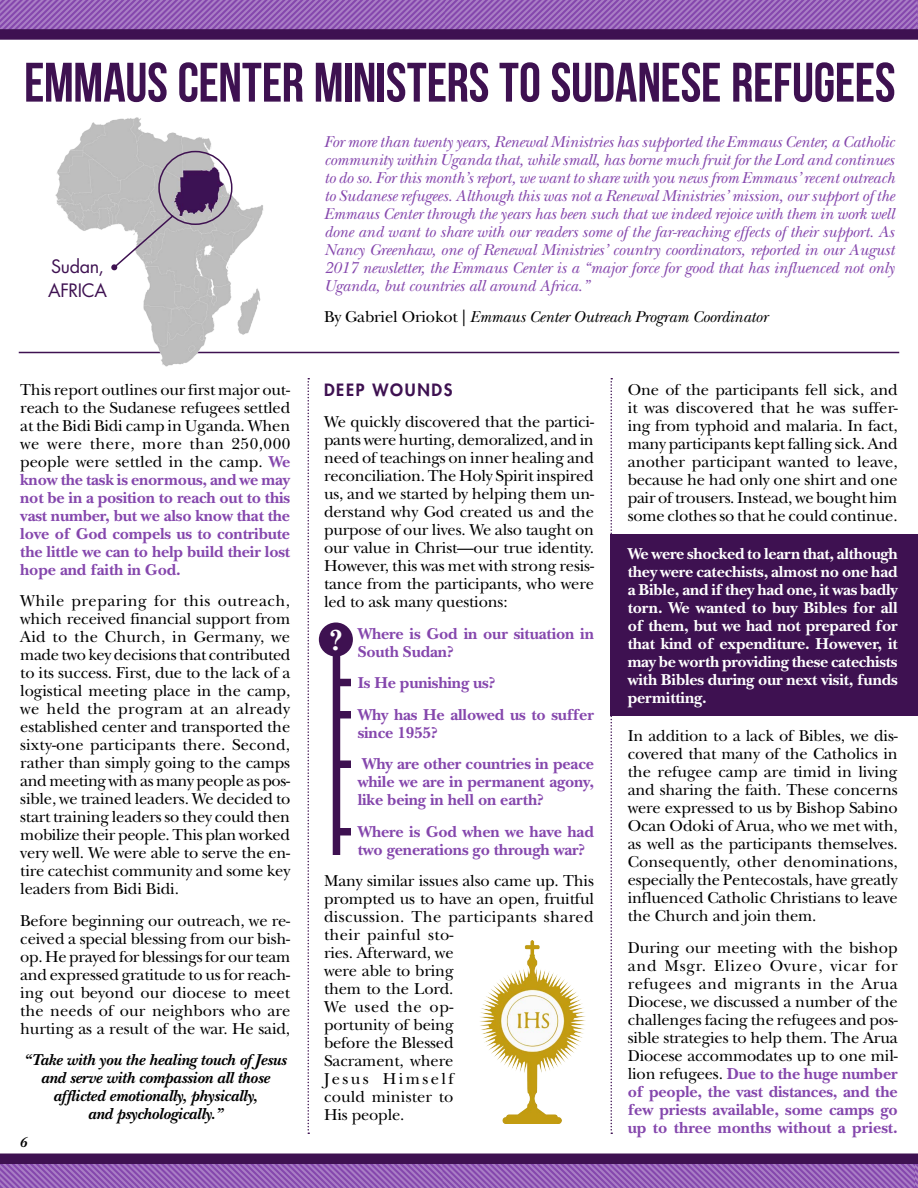
<style>
.page{position:relative;width:918px;height:1188px;background:#fff}
.page>*{position:absolute;margin:0;border:0;box-sizing:border-box;transform-origin:0 0}
.t1{font:700 55.5px "Bebas Neue";letter-spacing:-.01em;color:#3e1151}
.t2{font:700 27.75px "Century Schoolbook";color:#fff}
.t3{font:18px/24px "Futura";letter-spacing:-.02em;color:#3e1151}
.t4{font:16.5px/18px "New Baskerville";letter-spacing:-.01em;color:#000;text-align:justify}
.t5{font:italic 16.5px/18px "New Baskerville";letter-spacing:-.01em;color:#8547ad;text-align:justify}
.t6{font:700 16.5px/18px "New Baskerville";letter-spacing:-.01em;color:#8547ad}
.t7{font:700 16.5px/18px "New Baskerville";letter-spacing:-.01em;color:#fff;text-align:justify}
.t8{font:italic 700 16.5px/18px "New Baskerville";letter-spacing:-.01em;color:#000;text-align:center}
.t9{font:italic 16.5px "New Baskerville";letter-spacing:-.01em;color:#000}
.t10{font:800 16.5px "Futura";letter-spacing:.1em;color:#3e1151}
.t11{font:italic 700 15px "New Baskerville";color:#000}
.s1{font-style:normal}
.s2{font-weight:400;color:#000}
.s3{font-weight:700;color:#8547ad}
</style>
<div class="page">
<div style="left:610px;top:534px;width:308px;height:182px;background:#3e1151"></div>
<svg style="left:0;top:1164px;width:918px;height:24px;background:#9662b8"></svg>
<div style="left:0;top:1154px;width:918px;height:10px;background:#3e1151"></div>
<svg style="left:0;top:0;width:918px;height:29px;background:#9662b8"></svg>
<div style="left:0;top:29px;width:918px;height:11px;background:#3e1151"></div>
<div style="left:333px;top:639px;width:7px;height:216px;background:#3e1151"></div>
<div style="left:319px;top:623px;width:34px;height:34px;background:#3e1151;border-radius:50%"></div>
<div style="left:338px;top:679px;width:13px;height:7px;background:#3e1151"></div>
<div style="left:338px;top:711px;width:13px;height:7px;background:#3e1151"></div>
<div style="left:338px;top:760px;width:13px;height:8px;background:#3e1151"></div>
<div style="left:338px;top:828px;width:13px;height:7px;background:#3e1151"></div>
<svg style="left:308px;top:378px;width:1px;height:756px"></svg>
<svg style="left:610px;top:378px;width:2px;height:756px"></svg>
<img style="left:480px;top:940px;width:106px;height:184px">
<hr style="left:19px;top:352px;width:880px;height:1px;background:#3e1151">
<img style="left:18px;top:117px;width:258px;height:250px">
<div style="left:158px;top:151px;width:75px;height:74px;border:2px solid #3e1151;border-radius:50%"></div>
<svg style="left:111px;top:213px;width:64px;height:58px"></svg>
<h1 class="t1" style="left:24px;top:52px;width:873px">EMMAUS CENTER MINISTERS TO SUDANESE REFUGEES</h1>
<p class="t5" style="left:324px;top:133px;width:572px">For more than twenty years, Renewal Ministries has supported the Emmaus Center, a Catholic community within Uganda that, while small, has borne much fruit for the Lord and continues to do so. For this month’s report, we want to share with you news from Emmaus’ recent outreach to Sudanese refugees. Although this was not a Renewal Ministries’ mission, our support of the Emmaus Center through the years has been such that we indeed rejoice with them in work well done and want to share with our readers some of the far-reaching effects of their support. As Nancy Greenhaw, one of Renewal Ministries’ country coordinators, reported in our August 2017 newsletter, the Emmaus Center is a “major force for good that has influenced not only Uganda, but countries all around Africa.”</p>
<p class="t9" style="left:324px;top:308px;width:445px"><span class="s1">By Gabriel Oriokot |</span> Emmaus Center Outreach Program Coordinator</p>
<p class="t3" style="left:48px;top:255px;width:60px">Sudan,<br>AFRICA</p>
<p class="t6" style="left:20px;top:380px;width:272px;text-align:justify"><span class="s2">This report outlines our first major out&shy;reach to the Sudanese refugees settled at the Bidi Bidi camp in Uganda. When we were there, more than 250,000 people were settled in the camp.</span> We know the task is enormous, and we may not be in a position to reach out to this vast number, but we also know that the love of God compels us to contribute the little we can to help build their lost hope and faith in God.</p>
<p class="t4" style="left:20px;top:592px;width:272px">While preparing for this outreach, which received financial support from Aid to the Church, in Germany, we made two key decisions that contributed to its success. First, due to the lack of a logistical meeting place in the camp, we held the program at an already established center and transported the sixty-one participants there. Second, rather than simply going to the camps and meeting with as many people as pos&shy;sible, we trained leaders. We decided to start training leaders so they could then mobilize their people. This plan worked very well. We were able to serve the en&shy;tire catechist community and some key leaders from Bidi Bidi.</p>
<p class="t4" style="left:20px;top:911px;width:272px">Before beginning our outreach, we re&shy;ceived a special blessing from our bish&shy;op. He prayed for blessings for our team and expressed gratitude to us for reach&shy;ing out beyond our diocese to meet the needs of our neighbors who are hurting as a result of the war. He said,</p>
<p class="t8" style="left:24px;top:1051px;width:264px">“Take with you the healing touch of Jesus and serve with compassion all those afflicted emotionally, physically,<br>and psychologically.”</p>
<p class="t11" style="left:19px;top:1134px;width:9px">6</p>
<p class="t10" style="left:324px;top:379px;width:130px">DEEP WOUNDS</p>
<p class="t4" style="left:324px;top:413px;width:272px">We quickly discovered that the partici&shy;pants were hurting, demoralized, and in need of teachings on inner healing and reconciliation. The Holy Spirit inspired us, and we started by helping them un&shy;derstand why God created us and the purpose of our lives. We also taught on our value in Christ—our true identity.<br>However, this was met with strong resis&shy;tance from the participants, who were led to ask many questions:</p>
<p class="t6" style="left:358px;top:624px;width:238px">Where is God in our situation in<br>South Sudan?</p>
<p class="t6" style="left:358px;top:667px;width:238px;line-height:31.5px">Is He punishing us?<br>Why has He allowed us to suffer</p>
<p class="t6" style="left:358px;top:717px;width:238px;line-height:31.5px">since 1955?<br>Why are other countries in peace</p>
<p class="t6" style="left:358px;top:773px;width:238px">while we are in permanent agony, like being in hell on earth?</p>
<p class="t6" style="left:358px;top:822px;width:238px">Where is God when we have had two generations go through war?</p>
<p class="t4" style="left:324px;top:872px;width:272px;text-align:left">Many similar issues also came up. This prompted us to have an open, fruitful discussion. The participants shared their painful sto-<br>ries. Afterward, we<br>were able to bring<br>them to the Lord.<br>We used the op-<br>portunity of being<br>before the Blessed<br>Sacrament, where<br>Jesus Himself<br>could minister to<br>His people.</p>
<h2 class="t2" style="left:329px;top:618px;width:15px">?</h2>
<p class="t4" style="left:628px;top:380px;width:272px">One of the participants fell sick, and it was discovered that he was suffer&shy;ing from typhoid and malaria. In fact, many participants kept falling sick. And another participant wanted to leave, because he had only one shirt and one pair of trousers. Instead, we bought him some clothes so that he could continue.</p>
<p class="t7" style="left:628px;top:545px;width:272px">We were shocked to learn that, although they were catechists, almost no one had a Bible, and if they had one, it was badly torn. We wanted to buy Bibles for all of them, but we had not prepared for that kind of expenditure. However, it may be worth providing these catechists with Bibles during our next visit, funds permitting.</p>
<p class="t4" style="left:628px;top:727px;width:272px">In addition to a lack of Bibles, we dis&shy;covered that many of the Catholics in the refugee camp are timid in living and sharing the faith. These concerns were expressed to us by Bishop Sabino Ocan Odoki of Arua, who we met with, as well as the participants themselves.<br>Consequently, other denominations, especially the Pentecostals, have greatly influenced Catholic Christians to leave the Church and join them.</p>
<p class="t4" style="left:628px;top:938px;width:272px">During our meeting with the bishop and Msgr. Elizeo Ovure, vicar for refugees and migrants in the Arua Diocese, we discussed a number of the challenges facing the refugees and pos&shy;sible strategies to help them. The Arua Diocese accommodates up to one mil&shy;lion refugees. <span class="s3">Due to the huge number of people, the vast distances, and the few priests available, some camps go up to three months without a priest.</span></p>
</div>
